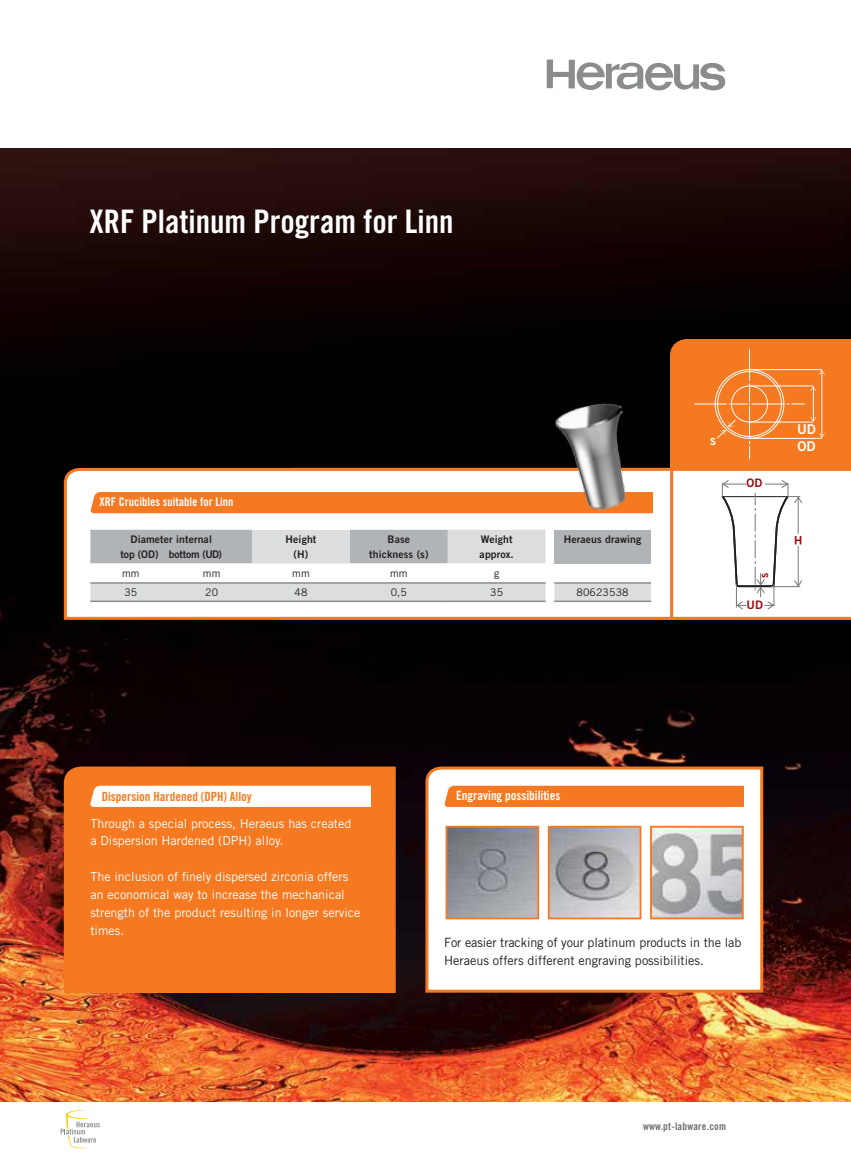
<style>
.page{position:relative;width:851px;height:1161px;background:#fff}
.page>*{position:absolute;margin:0;border:0;box-sizing:border-box;transform-origin:0 0}
.t1{font:32.4px "Trade Gothic Bold Cond Twenty";color:#fff}
.t2{font:13.5px/16.6px "Trade Gothic Bold Two";color:#fff}
.t3{font:12.75px/17.9px "Trade Gothic";color:#231f20}
.t4{font:12.75px "Trade Gothic Bold Cond Twenty";color:#f47920}
.t5{font:12.75px "Trade Gothic Bold Cond Twenty";color:#fff}
.t6{font:12.6px/17.9px "Trade Gothic";color:#fff}
.t7{font:12px "Trade Gothic Bold Cond Twenty";color:#fff}
.t8{font:11.7px "Trade Gothic Bold Two";color:#9e0b0f}
.t9{font:10.5px/15px "Trade Gothic Bold Two";letter-spacing:.01em;color:#231f20;text-align:center}
.t10{font:10.5px "Trade Gothic";letter-spacing:.01em;color:#231f20}
.t11{font:10.5px "Trade Gothic Bold Cond Twenty";letter-spacing:.02em;color:#6d6e71}
</style>
<div class="page">
<img style="left:0;top:149px;width:850px;height:952px">
<svg style="left:61px;top:1110px;width:39px;height:38px"></svg>
<svg style="left:546px;top:60px;width:179px;height:30px"></svg>
<svg style="left:674px;top:609px;width:176px;height:12px"></svg>
<svg style="left:62px;top:466px;width:612px;height:155px"></svg>
<div style="left:91px;top:492px;width:561px;height:21px;background:#f47920"></div>
<svg style="left:90px;top:530px;width:561px;height:71px"></svg>
<div style="left:554px;top:530px;width:97px;height:33px;background:#b1b4b6"></div>
<hr style="left:554px;top:582px;width:97px;height:2px;background:#8a8c8e">
<hr style="left:90px;top:582px;width:81px;height:2px;background:#8a8c8e">
<hr style="left:171px;top:582px;width:81px;height:2px;background:#8a8c8e">
<hr style="left:252px;top:582px;width:98px;height:2px;background:#8a8c8e">
<hr style="left:350px;top:582px;width:98px;height:2px;background:#8a8c8e">
<hr style="left:448px;top:582px;width:97px;height:2px;background:#8a8c8e">
<hr style="left:90px;top:600px;width:81px;height:2px;background:#8a8c8e">
<hr style="left:171px;top:600px;width:81px;height:2px;background:#8a8c8e">
<hr style="left:252px;top:600px;width:98px;height:2px;background:#8a8c8e">
<hr style="left:350px;top:600px;width:98px;height:2px;background:#8a8c8e">
<hr style="left:448px;top:600px;width:97px;height:2px;background:#8a8c8e">
<hr style="left:554px;top:600px;width:97px;height:2px;background:#8a8c8e">
<svg style="left:670px;top:339px;width:180px;height:270px"></svg>
<div style="left:64px;top:766px;width:331px;height:227px;background:#f47920"></div>
<svg style="left:90px;top:786px;width:280px;height:21px"></svg>
<svg style="left:424px;top:765px;width:340px;height:229px"></svg>
<div style="left:444px;top:786px;width:299px;height:21px;background:#f47920"></div>
<img style="left:653px;top:829px;width:87px;height:87px">
<div style="left:650px;top:826px;width:93px;height:93px;border:2px solid #f47920"></div>
<img style="left:550px;top:829px;width:88px;height:87px">
<div style="left:547px;top:826px;width:94px;height:93px;border:2px solid #f47920"></div>
<img style="left:448px;top:829px;width:88px;height:87px">
<div style="left:445px;top:826px;width:94px;height:93px;border:2px solid #f47920"></div>
<img style="left:553px;top:399px;width:89px;height:116px">
<h1 class="t1" style="left:89px;top:202px;width:365px">XRF Platinum Program for Linn</h1>
<p class="t7" style="left:99px;top:495px;width:135px">XRF Crucibles suitable for Linn</p>
<p class="t9" style="left:120px;top:532px;width:103px">Diameter internal<br>top (OD) bottom (UD)</p>
<p class="t9" style="left:285px;top:532px;width:32px">Height (H)</p>
<p class="t9" style="left:369px;top:532px;width:61px">Base thickness (s)</p>
<p class="t9" style="left:479px;top:532px;width:36px;text-align:left">Weight approx.</p>
<p class="t9" style="left:563px;top:532px;width:79px">Heraeus drawing</p>
<p class="t10" style="left:122px;top:567px;width:19px">mm</p>
<p class="t10" style="left:203px;top:567px;width:19px">mm</p>
<p class="t10" style="left:292px;top:567px;width:19px">mm</p>
<p class="t10" style="left:390px;top:567px;width:19px">mm</p>
<p class="t10" style="left:494px;top:567px;width:7px">g</p>
<p class="t10" style="left:124px;top:586px;width:14px">35</p>
<p class="t10" style="left:205px;top:586px;width:14px">20</p>
<p class="t10" style="left:294px;top:586px;width:14px">48</p>
<p class="t10" style="left:390px;top:586px;width:18px">0,5</p>
<p class="t10" style="left:490px;top:586px;width:14px">35</p>
<p class="t10" style="left:576px;top:586px;width:54px">80623538</p>
<p class="t2" style="left:710px;top:432px;width:7px">s</p>
<p class="t8" style="left:746px;top:476px;width:17px">OD</p>
<p class="t8" style="left:756px;top:578px;width:7px;rotate:-90deg">s</p>
<p class="t8" style="left:746px;top:597px;width:18px">UD</p>
<p class="t2" style="left:797px;top:421px;width:20px">UD<br>OD</p>
<p class="t8" style="left:802px;top:547px;width:10px;rotate:-180deg">H</p>
<p class="t4" style="left:102px;top:789px;width:152px">Dispersion Hardened (DPH) Alloy</p>
<p class="t6" style="left:90px;top:814px;width:262px">Through a special process, Heraeus has created a Dispersion Hardened (DPH) alloy.</p>
<p class="t6" style="left:90px;top:867px;width:271px">The inclusion of finely dispersed zirconia offers an economical way to increase the mechanical strength of the product resulting in longer service times.</p>
<p class="t5" style="left:456px;top:788px;width:106px">Engraving possibilities</p>
<p class="t3" style="left:444px;top:933px;width:299px">For easier tracking of your platinum products in the lab<br>Heraeus offers different engraving possibilities.</p>
<p class="t11" style="left:643px;top:1120px;width:85px">www.pt-labware.com</p>
</div>
